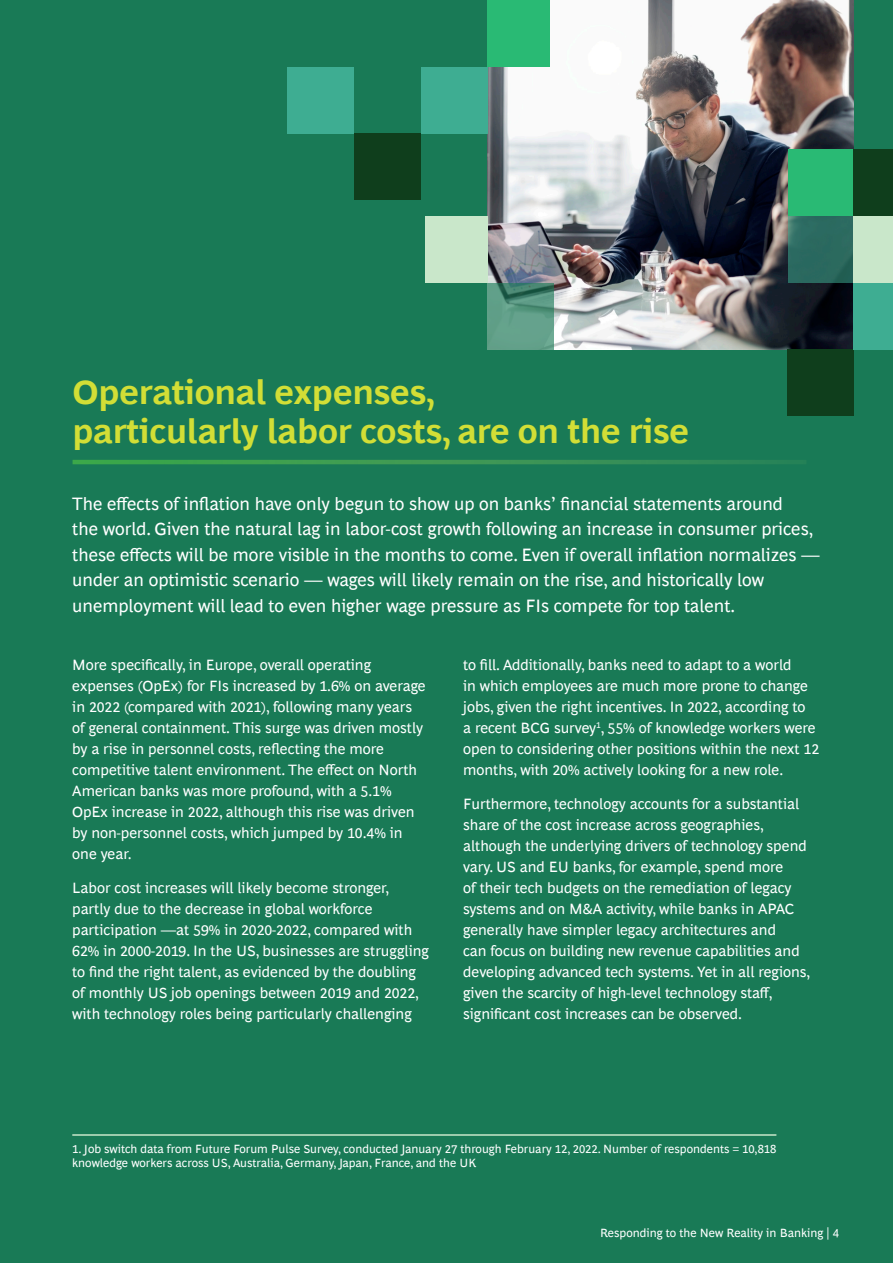
<style>
.page{position:relative;width:893px;height:1263px;background:#197a56}
.page>*{position:absolute;margin:0;border:0;box-sizing:border-box;transform-origin:0 0}
.t1{font:700 34.5px/39px "Henderson BCG Sans";letter-spacing:-.01em;color:#d2de36}
.t2{font:18px/25.5px "Henderson BCG Sans";color:#fff}
.t3{font:15px/21px "Henderson BCG Sans";color:#fff}
.t4{font:12px/14.4px "Henderson BCG Sans";color:#fff}
</style>
<div class="page">
<svg style="left:73px;top:460px;width:733px;height:4px;background:#399752"></svg>
<img style="left:488px;top:0;width:365px;height:349px">
<div style="left:488px;top:0;width:62px;height:67px;background:#29ba74"></div>
<div style="left:787px;top:349px;width:66px;height:67px;background:#0f3e1c"></div>
<svg style="left:488px;top:283px;width:66px;height:66px;background:#599781"></svg>
<div style="left:787px;top:149px;width:66px;height:67px;background:#29ba74"></div>
<div style="left:853px;top:149px;width:40px;height:67px;background:#0f3e1c"></div>
<div style="left:287px;top:67px;width:67px;height:67px;background:#3ead92"></div>
<div style="left:425px;top:216px;width:63px;height:67px;background:#c9e7ca"></div>
<div style="left:354px;top:133px;width:67px;height:67px;background:#0f3e1c"></div>
<div style="left:853px;top:283px;width:40px;height:66px;background:#3ead92"></div>
<div style="left:787px;top:216px;width:66px;height:67px;background:linear-gradient(to right,#316f66,#27655a)"></div>
<div style="left:853px;top:216px;width:40px;height:67px;background:#c9e7ca"></div>
<hr style="left:72px;top:1134px;width:704px;height:2px;background:#c9e7ca">
<div style="left:421px;top:67px;width:66px;height:66px;background:#3ead92"></div>
<p class="t1" style="left:73px;top:370px;width:618px">Operational expenses,<br>particularly labor costs, are on the rise</p>
<p class="t2" style="left:72px;top:489px;width:749px">The effects of inflation have only begun to show up on banks’ financial statements around<br>the world. Given the natural lag in labor-cost growth following an increase in consumer prices, these effects will be more visible in the months to come. Even if overall inflation normalizes — under an optimistic scenario — wages will likely remain on the rise, and historically low unemployment will lead to even higher wage pressure as FIs compete for top talent.</p>
<p class="t3" style="left:72px;top:653px;width:355px">More specifically, in Europe, overall operating expenses (OpEx) for FIs increased by 1.6% on average in 2022 (compared with 2021), following many years of general containment. This surge was driven mostly by a rise in personnel costs, reflecting the more competitive talent environment. The effect on North American banks was more profound, with a 5.1% OpEx increase in 2022, although this rise was driven by non-personnel costs, which jumped by 10.4% in one year.</p>
<p class="t3" style="left:72px;top:876px;width:358px">Labor cost increases will likely become stronger, partly due to the decrease in global workforce participation —at 59% in 2020-2022, compared with 62% in 2000-2019. In the US, businesses are struggling to find the right talent, as evidenced by the doubling of monthly US job openings between 2019 and 2022, with technology roles being particularly challenging</p>
<p class="t3" style="left:463px;top:653px;width:358px">to fill. Additionally, banks need to adapt to a world<br>in which employees are much more prone to change jobs, given the right incentives. In 2022, according to<br>a recent BCG survey<sup>1</sup>, 55% of knowledge workers were open to considering other positions within the next 12 months, with 20% actively looking for a new role.</p>
<p class="t3" style="left:463px;top:792px;width:349px">Furthermore, technology accounts for a substantial share of the cost increase across geographies, although the underlying drivers of technology spend vary. US and EU banks, for example, spend more<br>of their tech budgets on the remediation of legacy systems and on M&amp;A activity, while banks in APAC generally have simpler legacy architectures and<br>can focus on building new revenue capabilities and developing advanced tech systems. Yet in all regions, given the scarcity of high-level technology staff, significant cost increases can be observed.</p>
<p class="t4" style="left:72px;top:1140px;width:706px">1. Job switch data from Future Forum Pulse Survey, conducted January 27 through February 12, 2022. Number of respondents = 10,818 knowledge workers across US, Australia, Germany, Japan, France, and the UK</p>
<p class="t4" style="left:600px;top:1225px;width:240px">Responding to the New Reality in Banking | 4</p>
</div>
